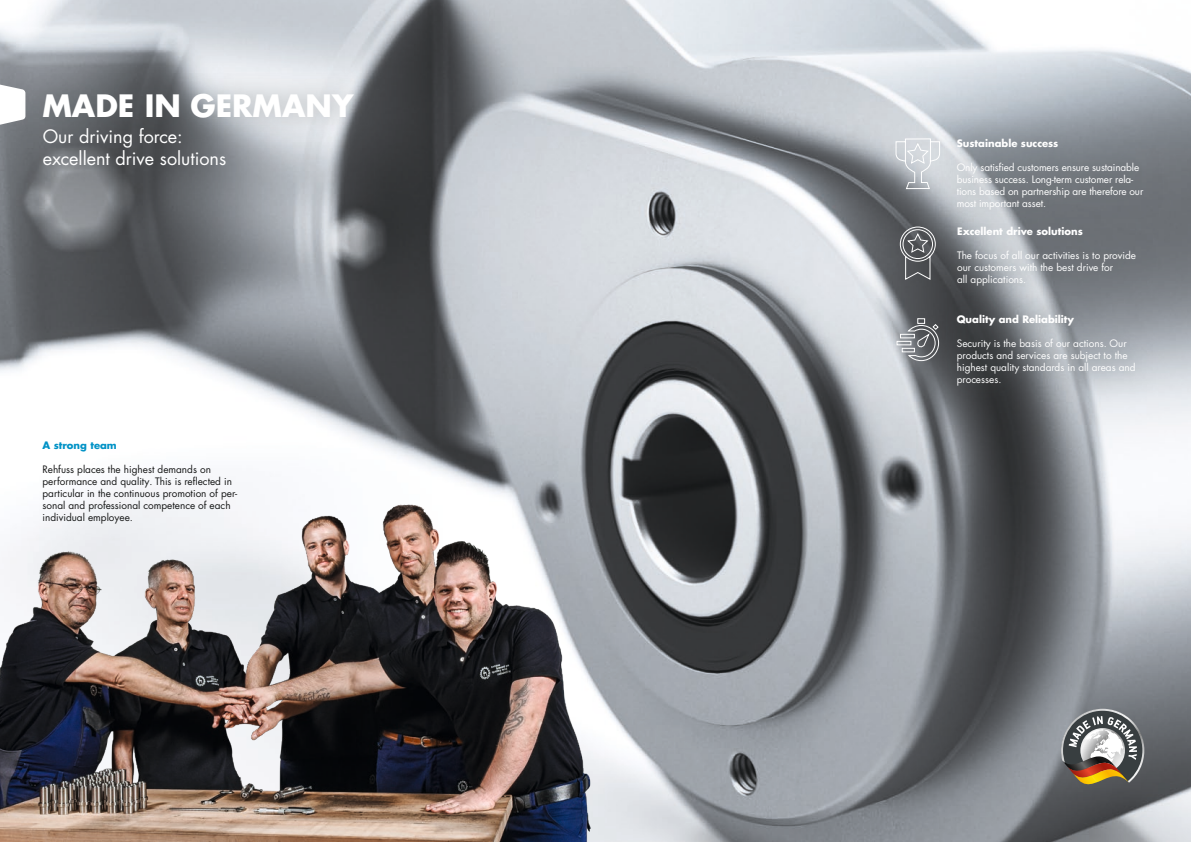
<style>
.page{position:relative;width:1191px;height:842px;background:#fff}
.page>*{position:absolute;margin:0;border:0;box-sizing:border-box;transform-origin:0 0}
.t1{font:700 30px "Futura LT Pro";color:#fff}
.t2{font:18px/21.6px "Futura LT Pro";color:#fff}
.t3{font:10px/12px "Futura LT Pro";color:#fff}
.t4{font:10px/12px "Futura LT Pro";color:#151616}
.t5{font:700 10px "Futura LT Pro";color:#fff}
.t6{font:700 10px "Futura LT Pro";color:#0092c6}
</style>
<div class="page">
<img style="left:0;top:0;width:1191px;height:842px">
<svg style="left:0;top:84px;width:20px;height:41px"></svg>
<div style="left:20px;top:69px;width:356px;height:73px;background:#5d6568;opacity:.5"></div>
<img style="left:0;top:448px;width:607px;height:394px">
<svg style="left:934px;top:231px;width:223px;height:60px;background:#7d8287"></svg>
<svg style="left:899px;top:226px;width:37px;height:55px;background:#6c6e71"></svg>
<svg style="left:933px;top:115px;width:230px;height:116px;background:#8b9096"></svg>
<svg style="left:895px;top:138px;width:45px;height:52px;background:#c8ccd1"></svg>
<svg style="left:933px;top:291px;width:224px;height:116px;background:#808489"></svg>
<svg style="left:896px;top:318px;width:43px;height:44px;background:#878a8e"></svg>
<svg style="left:1061px;top:709px;width:83px;height:81px;background:#847e75"></svg>
<h1 class="t1" style="left:42px;top:83px;width:312px">MADE IN GERMANY</h1>
<h2 class="t2" style="left:43px;top:126px;width:185px">Our driving force: excellent drive solutions</h2>
<p class="t6" style="left:43px;top:438px;width:76px">A strong team</p>
<p class="t4" style="left:43px;top:463px;width:196px">Rehfuss places the highest demands on performance and quality. This is reflected in particular in the continuous promotion of per&shy;sonal and professional competence of each individual employee.</p>
<p class="t5" style="left:956px;top:135px;width:103px">Sustainable success</p>
<p class="t3" style="left:956px;top:161px;width:188px">Only satisfied customers ensure sustainable business success. Long-term customer rela&shy;tions based on partnership are therefore our most important asset.</p>
<p class="t5" style="left:957px;top:223px;width:127px">Excellent drive solutions</p>
<p class="t3" style="left:957px;top:249px;width:180px">The focus of all our activities is to provide our customers with the best drive for<br>all applications.</p>
<p class="t5" style="left:956px;top:311px;width:119px">Quality and Reliability</p>
<p class="t3" style="left:956px;top:337px;width:180px">Security is the basis of our actions. Our products and services are subject to the highest quality standards in all areas and processes.</p>
</div>
